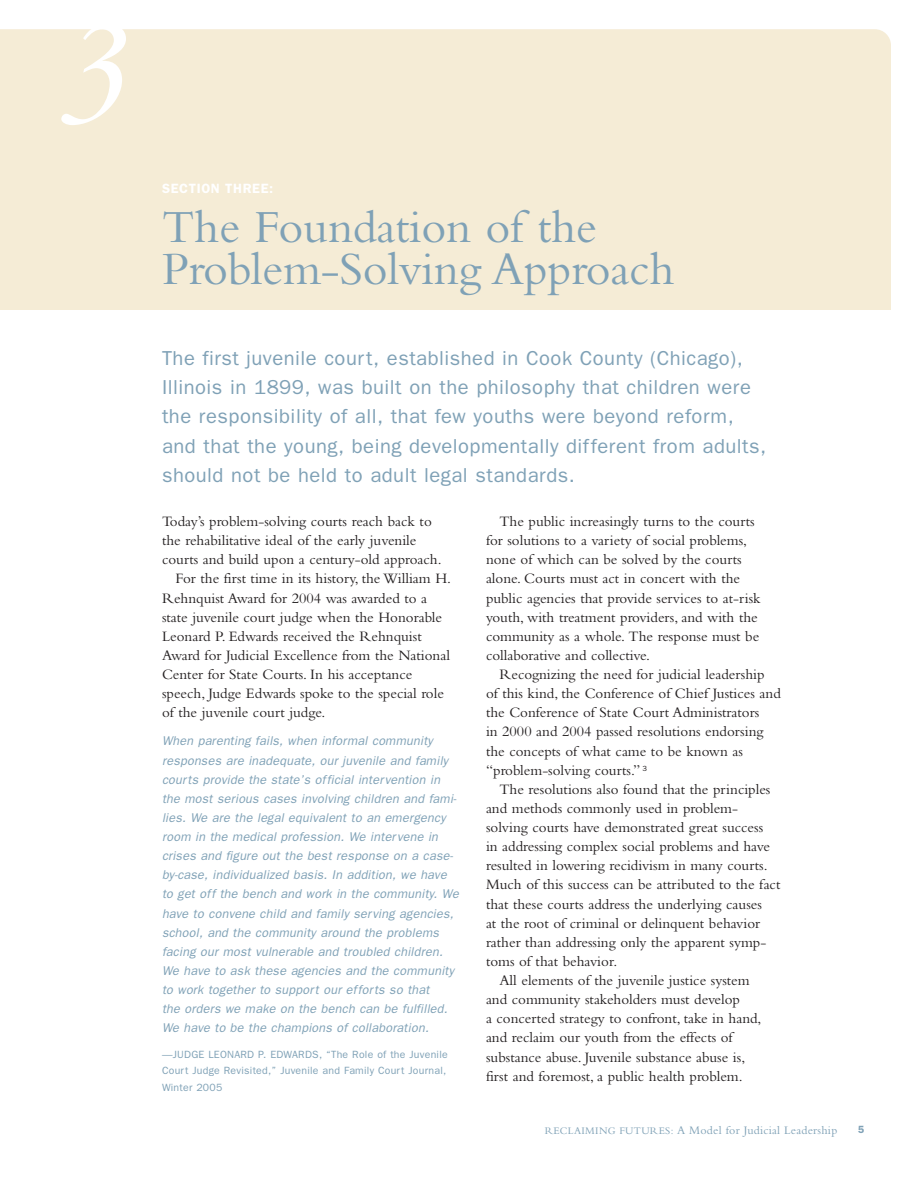
<style>
.page{position:relative;width:918px;height:1188px;background:#fff}
.page>*{position:absolute;margin:0;border:0;box-sizing:border-box;transform-origin:0 0}
.t1{font:italic 156px "Bembo";color:#fff}
.t2{font:48px/42px "Bembo";letter-spacing:-.005em;color:#7fa1b6}
.t3{font:20.25px/29.2px "Franklin Gothic";letter-spacing:.025em;color:#7fa1b6}
.t4{font:15px/19.2px "Bembo";color:#231f20}
.t5{font:600 13.5px "Franklin Gothic";letter-spacing:.05em;color:#fff}
.t6{font:italic 12.75px/19.2px "Franklin Gothic";letter-spacing:.02em;color:#7fa1b6}
.t7{font:12px "Bembo";letter-spacing:.02em;color:#7fa1b6}
.t8{font:10.5px/16.5px "Franklin Gothic";letter-spacing:.025em;color:#7fa1b6}
.s1{font-size:10.5px}
.s2{font-family:"Franklin Gothic";font-weight:600;font-size:10.5px;color:#fff}
.s3{font-family:"Franklin Gothic";font-weight:600;font-size:10.5px}
</style>
<div class="page">
<div style="left:0;top:29px;width:891px;height:281px;background:#f5ecd6"></div>
<h1 class="t1" style="left:52px;top:18px;width:81px">3</h1>
<p class="t5" style="left:162px;top:184px;width:113px">SECTION THREE:</p>
<h2 class="t2" style="left:162px;top:211px;width:514px">The Foundation of the<br>Problem-Solving Approach</h2>
<p class="t3" style="left:162px;top:345px;width:606px">The first juvenile court, established in Cook County (Chicago), Illinois in 1899, was built on the philosophy that children were the responsibility of all, that few youths were beyond reform, and that the young, being developmentally different from adults, should not be held to adult legal standards.</p>
<p class="t4" style="left:162px;top:513px;width:271px">Today’s problem-solving courts reach back to</p>
<p class="t4" style="left:162px;top:532px;width:256px">the rehabilitative ideal of the early juvenile</p>
<p class="t4" style="left:162px;top:551px;width:281px">courts and build upon a century-old approach.</p>
<p class="t4" style="left:176px;top:571px;width:277px">For the first time in its history, the William H.</p>
<p class="t4" style="left:162px;top:590px;width:267px">Rehnquist Award for 2004 was awarded to a</p>
<p class="t4" style="left:162px;top:609px;width:282px">state juvenile court judge when the Honorable</p>
<p class="t4" style="left:162px;top:628px;width:261px">Leonard P. Edwards received the Rehnquist</p>
<p class="t4" style="left:162px;top:647px;width:289px">Award for Judicial Excellence from the National</p>
<p class="t4" style="left:162px;top:666px;width:252px">Center for State Courts. In his acceptance</p>
<p class="t4" style="left:162px;top:685px;width:283px">speech, Judge Edwards spoke to the special role</p>
<p class="t4" style="left:162px;top:704px;width:165px">of the juvenile court judge.</p>
<p class="t6" style="left:162px;top:733px;width:300px">When parenting fails, when informal community responses are inadequate, our juvenile and family courts provide the state’s official intervention in the most serious cases involving children and fami&shy;lies. We are the legal equivalent to an emergency room in the medical profession. We intervene in crises and figure out the best response on a case&shy;by-case, individualized basis. In addition, we have to get off the bench and work in the community. We have to convene child and family serving agencies, school, and the community around the problems facing our most vulnerable and troubled children.<br>We have to ask these agencies and the community to work together to support our efforts so that<br>the orders we make on the bench can be fulfilled.<br>We have to be the champions of collaboration.</p>
<p class="t8" style="left:162px;top:1047px;width:287px">—JUDGE LEONARD P. EDWARDS, “The Role of the Juvenile<br>Court Judge Revisited,” Juvenile and Family Court Journal,<br>Winter 2005</p>
<p class="t4" style="left:486px;top:513px;width:276px;text-indent:14px">The public increasingly turns to the courts for solutions to a variety of social problems, none of which can be solved by the courts alone. Courts must act in concert with the public agencies that provide services to at-risk youth, with treatment providers, and with the community as a whole. The response must be collaborative and collective.</p>
<p class="t4" style="left:486px;top:666px;width:296px;text-indent:14px">Recognizing the need for judicial leadership<br>of this kind, the Conference of Chief Justices and the Conference of State Court Administrators<br>in 2000 and 2004 passed resolutions endorsing the concepts of what came to be known as “problem-solving courts.” <sup>3</sup></p>
<p class="t4" style="left:500px;top:781px;width:273px">The resolutions also found that the principles</p>
<p class="t4" style="left:486px;top:800px;width:254px">and methods commonly used in problem-</p>
<p class="t4" style="left:486px;top:819px;width:279px">solving courts have demonstrated great success</p>
<p class="t4" style="left:486px;top:838px;width:285px">in addressing complex social problems and have</p>
<p class="t4" style="left:486px;top:857px;width:283px">resulted in lowering recidivism in many courts.</p>
<p class="t4" style="left:486px;top:877px;width:296px">Much of this success can be attributed to the fact</p>
<p class="t4" style="left:486px;top:896px;width:278px">that these courts address the underlying causes</p>
<p class="t4" style="left:486px;top:915px;width:276px">at the root of criminal or delinquent behavior</p>
<p class="t4" style="left:486px;top:934px;width:282px">rather than addressing only the apparent symp-</p>
<p class="t4" style="left:486px;top:953px;width:133px">toms of that behavior.</p>
<p class="t4" style="left:500px;top:972px;width:252px">All elements of the juvenile justice system</p>
<p class="t4" style="left:486px;top:991px;width:256px">and community stakeholders must develop</p>
<p class="t4" style="left:486px;top:1010px;width:277px">a concerted strategy to confront, take in hand,</p>
<p class="t4" style="left:486px;top:1030px;width:248px">and reclaim our youth from the effects of</p>
<p class="t4" style="left:486px;top:1049px;width:261px">substance abuse. Juvenile substance abuse is,</p>
<p class="t4" style="left:486px;top:1068px;width:258px">first and foremost, a public health problem.</p>
<p class="t7" style="left:545px;top:1126px;width:321px"><span class="s1">RECLAIMING FUTURES:</span> A Model for Judicial Leadership <span class="s2">5</span> <span class="s3">5</span></p>
</div>
